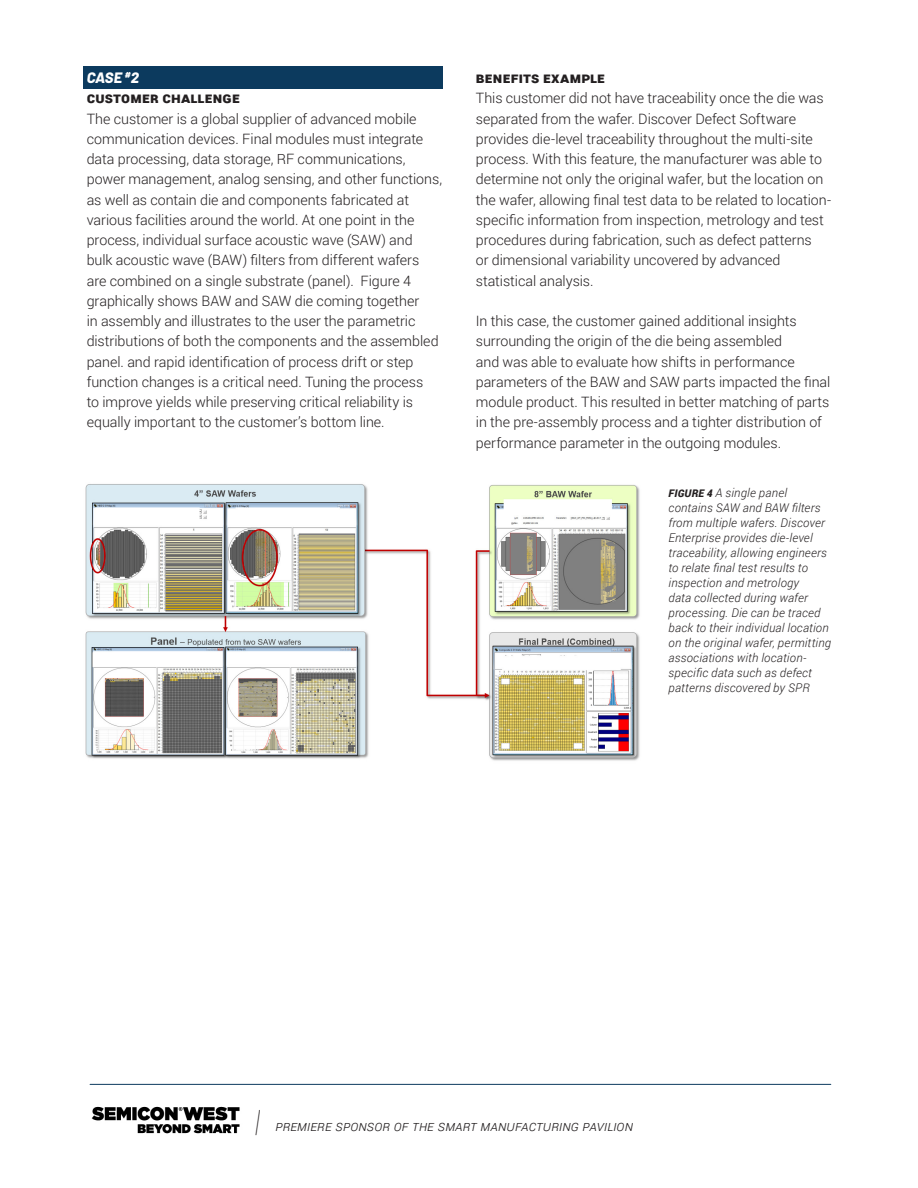
<style>
.page{position:relative;width:918px;height:1188px;background:#fff}
.page>*{position:absolute;margin:0;border:0;box-sizing:border-box;transform-origin:0 0}
.t1{font:900 15px "Roboto";letter-spacing:.01em;color:#231f20}
.t2{font:italic 800 15px "Barlow";color:#fff}
.t3{font:300 14.25px/20.2px "Roboto";letter-spacing:-.005em;color:#231f20}
.t4{font:italic 300 14.25px "Roboto";letter-spacing:.045em;color:#231f20}
.t5{font:italic 300 12px/15px "Roboto";letter-spacing:.02em;color:#231f20}
.s1{font-weight:900;font-size:10.5px}
.s2{font-weight:100;font-size:29.25px}
</style>
<div class="page">
<div style="left:83px;top:66px;width:360px;height:23px;background:#0c3a5e"></div>
<hr style="left:90px;top:1084px;width:741px;height:1px;background:#0c3a5e">
<img style="left:91px;top:1106px;width:149px;height:28px">
<img style="left:85px;top:484px;width:555px;height:277px">
<p class="t2" style="left:87px;top:69px;width:54px">CASE <sup>#</sup>2</p>
<p class="t1" style="left:87px;top:88px;width:155px">customer challenge</p>
<p class="t3" style="left:87px;top:108px;width:357px">The customer is a global supplier of advanced mobile communication devices. Final modules must integrate data processing, data storage, RF communications, power management, analog sensing, and other functions, as well as contain die and components fabricated at various facilities around the world. At one point in the process, individual surface acoustic wave (SAW) and bulk acoustic wave (BAW) filters from different wafers are combined on a single substrate (panel). Figure 4 graphically shows BAW and SAW die coming together<br>in assembly and illustrates to the user the parametric distributions of both the components and the assembled panel. and rapid identification of process drift or step function changes is a critical need. Tuning the process<br>to improve yields while preserving critical reliability is equally important to the customer’s bottom line.</p>
<p class="t1" style="left:476px;top:67px;width:131px">benefits example</p>
<p class="t3" style="left:476px;top:88px;width:357px">This customer did not have traceability once the die was separated from the wafer. Discover Defect Software provides die-level traceability throughout the multi-site process. With this feature, the manufacturer was able to determine not only the original wafer, but the location on the wafer, allowing final test data to be related to location&shy;specific information from inspection, metrology and test procedures during fabrication, such as defect patterns<br>or dimensional variability uncovered by advanced statistical analysis.</p>
<p class="t3" style="left:476px;top:311px;width:356px">In this case, the customer gained additional insights surrounding the origin of the die being assembled<br>and was able to evaluate how shifts in performance parameters of the BAW and SAW parts impacted the final module product. This resulted in better matching of parts in the pre-assembly process and a tighter distribution of performance parameter in the outgoing modules.</p>
<p class="t5" style="left:669px;top:485px;width:164px"><span class="s1">FIGURE 4</span> A single panel contains SAW and BAW filters from multiple wafers. Discover<br>Enterprise provides die-level traceability, allowing engineers to relate final test results to inspection and metrology<br>data collected during wafer processing. Die can be traced back to their individual location on the original wafer, permitting associations with location&shy;specific data such as defect patterns discovered by SPR</p>
<p class="t4" style="left:255px;top:1116px;width:379px"><span class="s2">|</span> Premiere sponsor of the Smart Manufacturing Pavilion</p>
</div>
